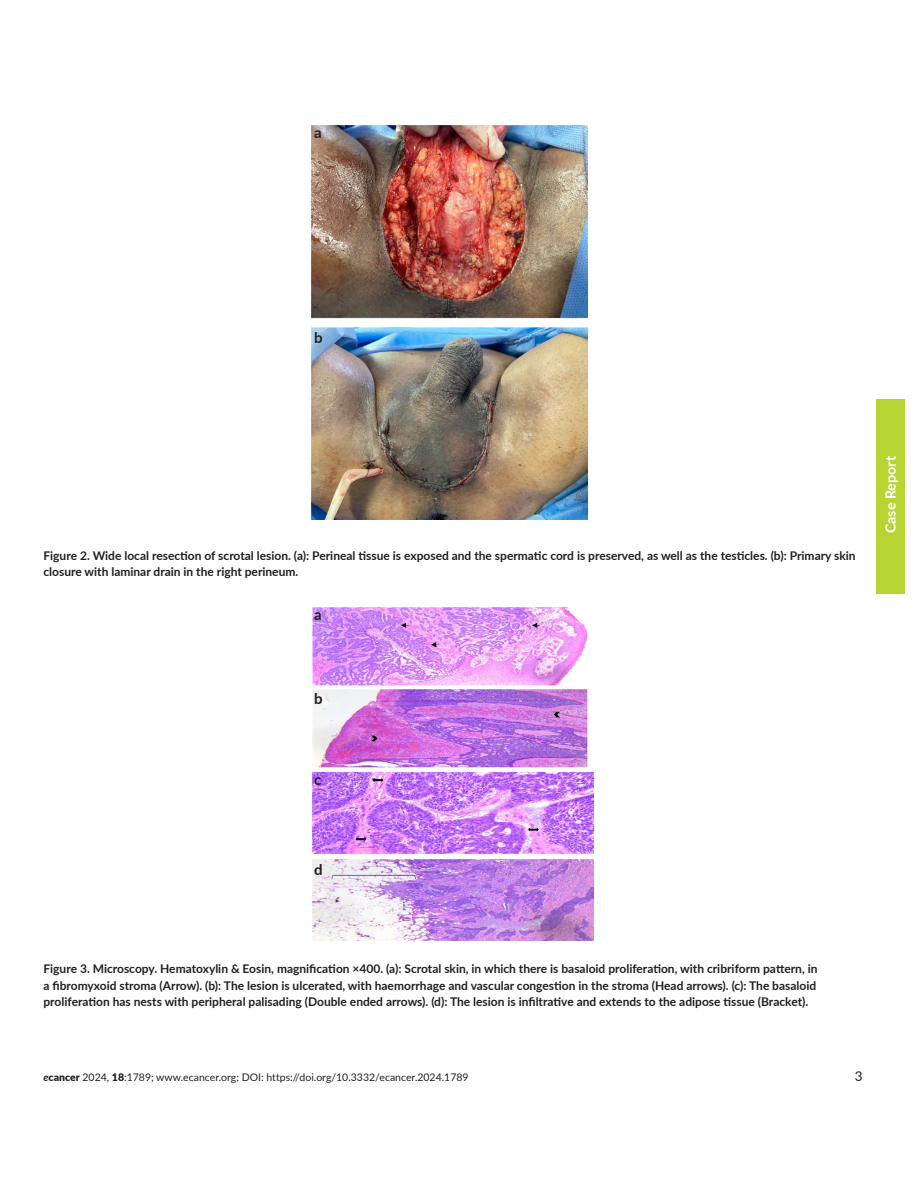
<style>
.page{position:relative;width:918px;height:1188px;background:#fff}
.page>*{position:absolute;margin:0;border:0;box-sizing:border-box;transform-origin:0 0}
.Txt_Space{font:700 15px "Lato";color:#231f20}
.t1{font:700 14.25px "Lato";color:#fff}
.t2{font:13.5px "Lato";color:#231f20}
.Figure_Captn{font:700 12px/16.5px "Lato";color:#231f20}
.t3{font:10.5px "Lato";color:#231f20}
.s1{font-weight:700;font-style:italic}
.s2{font-weight:900}
</style>
<div class="page">
<div style="left:876px;top:399px;width:29px;height:195px;background:#b8d432"></div>
<img style="left:312px;top:126px;width:276px;height:393px">
<img style="left:312px;top:607px;width:281px;height:334px">
<p class="Txt_Space" style="left:314px;top:122px;width:9px">a</p>
<p class="Txt_Space" style="left:314px;top:326px;width:10px">b</p>
<p class="Figure_Captn" style="left:44px;top:547px;width:814px">Figure 2. Wide local resection of scrotal lesion. (a): Perineal tissue is exposed and the spermatic cord is preserved, as well as the testicles. (b): Primary skin closure with laminar drain in the right perineum.</p>
<p class="Txt_Space" style="left:314px;top:604px;width:9px">a</p>
<p class="Txt_Space" style="left:314px;top:688px;width:10px">b</p>
<p class="Txt_Space" style="left:314px;top:769px;width:9px">c</p>
<p class="t1" style="left:880px;top:533px;width:79px;rotate:-90deg">Case Report</p>
<p class="Txt_Space" style="left:314px;top:859px;width:10px">d</p>
<p class="Figure_Captn" style="left:44px;top:960px;width:776px;text-align:justify">Figure 3. Microscopy. Hematoxylin &amp; Eosin, magnification ×400. (a): Scrotal skin, in which there is basaloid proliferation, with cribriform pattern, in a fibromyxoid stroma (Arrow). (b): The lesion is ulcerated, with haemorrhage and vascular congestion in the stroma (Head arrows). (c): The basaloid proliferation has nests with peripheral palisading (Double ended arrows). (d): The lesion is infiltrative and extends to the adipose tissue (Bracket).</p>
<p class="t3" style="left:44px;top:1070px;width:427px"><span class="s1">e</span><span class="s2">cancer</span> 2024, <span class="s2">18</span>:1789; www.ecancer.org; DOI: https://doi.org/10.3332/ecancer.2024.1789</p>
<p class="t2" style="left:855px;top:1067px;width:9px">3</p>
</div>
